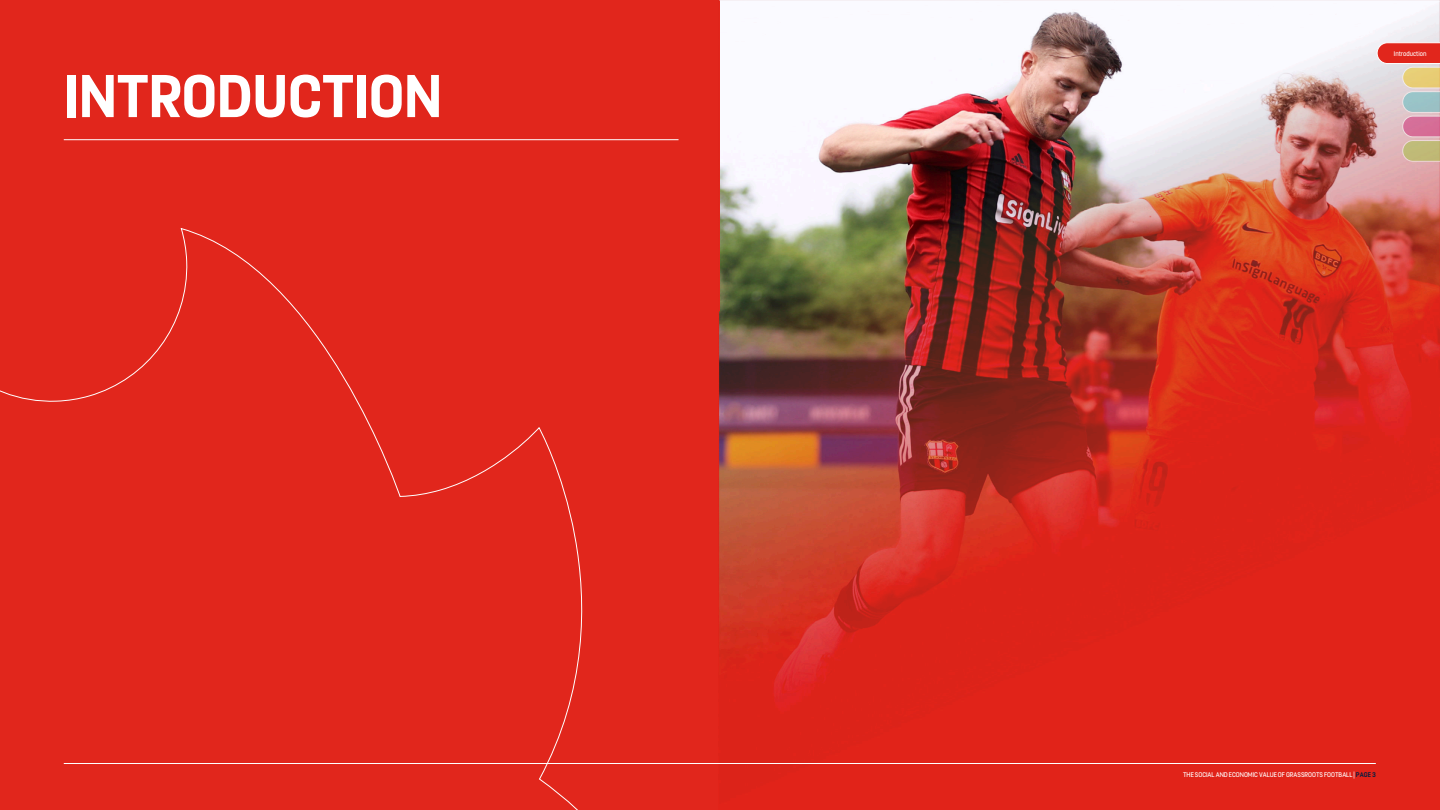
<style>
.page{position:relative;width:1440px;height:810px;background:#fff}
.page>*{position:absolute;margin:0;border:0;box-sizing:border-box;transform-origin:0 0}
.t1{font:700 67.5px "FS Dillon";color:#fff}
.t2{font:700 51px "FS Dillon";color:#fff}
.t3{font:7.65px "FS Dillon";color:#fff}
.t4{font:7.5px "FS Dillon";color:#fff}
.s1{font-weight:500;color:#011e41}
</style>
<div class="page">
<div style="left:0;top:0;width:720px;height:810px;background:#e1261c"></div>
<svg style="left:0;top:228px;width:583px;height:582px"></svg>
<hr style="left:64px;top:139px;width:615px;height:1px;background:#fff">
<img style="left:719px;top:0;width:721px;height:810px">
<svg style="left:1377px;top:42px;width:63px;height:120px;background:#d7a79d"></svg>
<hr style="left:64px;top:763px;width:1312px;height:1px;background:#fff">
<h2 class="t2" style="left:64px;top:64px;width:105px">TITLE</h2>
<h1 class="t1" style="left:64px;top:64px;width:380px">INTRODUCTION</h1>
<p class="t4" style="left:1394px;top:50px;width:34px">Introduction</p>
<p class="t3" style="left:1183px;top:771px;width:194px">THE SOCIAL AND ECONOMIC VALUE OF GRASSROOTS FOOTBALL | <span class="s1">PAGE 3</span></p>
</div>
